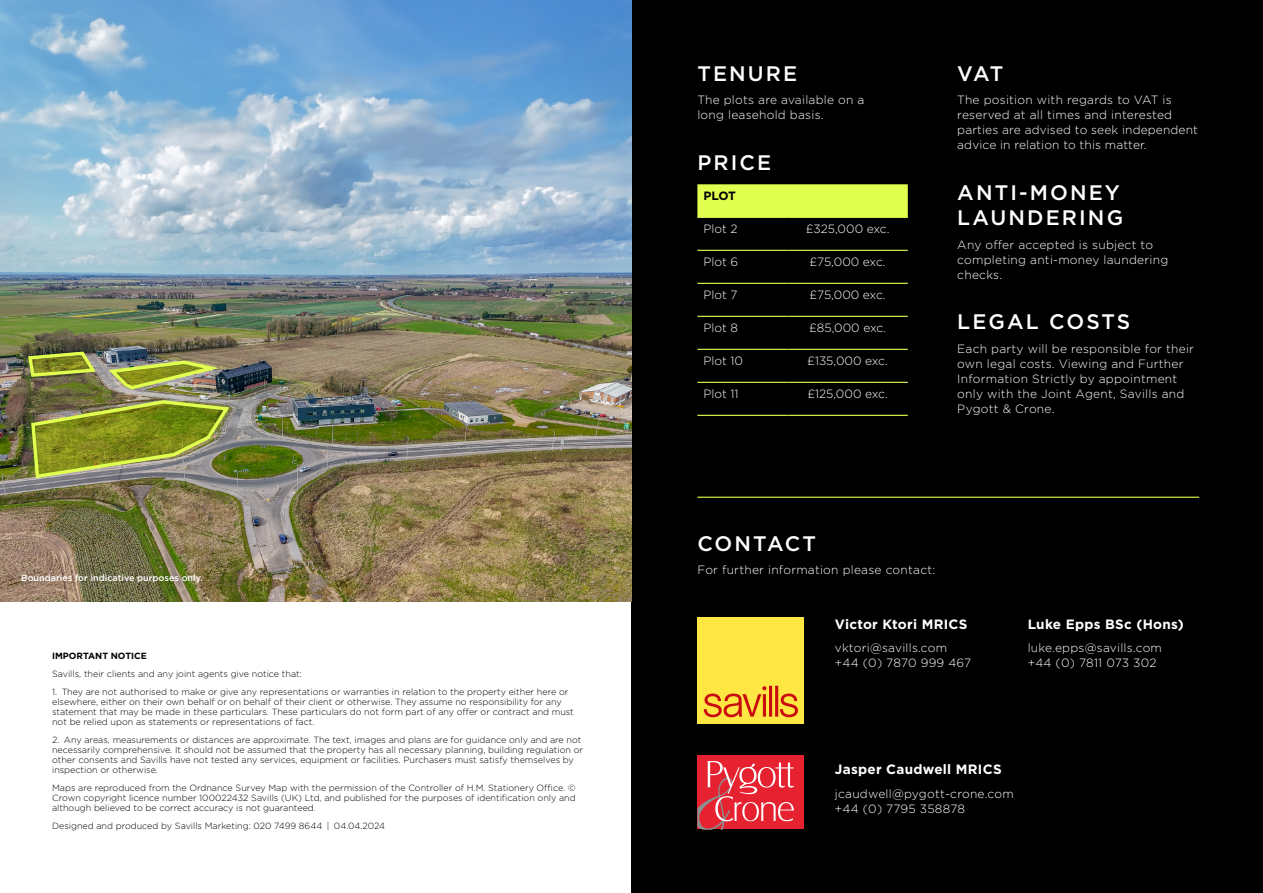
<style>
.page{position:relative;width:1263px;height:893px;background:#fff}
.page>*{position:absolute;margin:0;border:0;box-sizing:border-box;transform-origin:0 0}
.t1{font:500 21px/25.2px "Gotham";letter-spacing:.1em;color:#fff}
.t2{font:700 13.5px "Gotham";letter-spacing:.02em;color:#fff}
.t3{font:300 12px/15px "Gotham";letter-spacing:.02em;color:#fff}
.t4{font:300 12px "Gotham";color:#fff}
.t5{font:700 12px "Gotham";color:#000}
.t6{font:300 9px/9.9px "Gotham";color:#000}
.t7{font:500 9px "Gotham";color:#fff}
.t8{font:700 9px "Gotham";color:#000}
</style>
<div class="page">
<div style="left:631px;top:0;width:632px;height:893px;background:#000"></div>
<img style="left:0;top:0;width:631px;height:602px">
<div style="left:697px;top:184px;width:211px;height:33px;background:#e0ff4f"></div>
<hr style="left:697px;top:217px;width:90px;height:1px;background:#e0ff4f">
<hr style="left:787px;top:217px;width:121px;height:1px;background:#e0ff4f">
<hr style="left:697px;top:250px;width:90px;height:1px;background:#e0ff4f">
<hr style="left:787px;top:250px;width:121px;height:1px;background:#e0ff4f">
<hr style="left:697px;top:283px;width:90px;height:1px;background:#e0ff4f">
<hr style="left:787px;top:283px;width:121px;height:1px;background:#e0ff4f">
<hr style="left:697px;top:316px;width:90px;height:1px;background:#e0ff4f">
<hr style="left:787px;top:316px;width:121px;height:1px;background:#e0ff4f">
<hr style="left:697px;top:349px;width:90px;height:1px;background:#e0ff4f">
<hr style="left:787px;top:349px;width:121px;height:1px;background:#e0ff4f">
<hr style="left:697px;top:382px;width:90px;height:1px;background:#e0ff4f">
<hr style="left:787px;top:382px;width:121px;height:1px;background:#e0ff4f">
<hr style="left:697px;top:415px;width:90px;height:1px;background:#e0ff4f">
<hr style="left:787px;top:415px;width:121px;height:1px;background:#e0ff4f">
<div style="left:697px;top:618px;width:107px;height:106px;background:#ffe743"></div>
<svg style="left:704px;top:686px;width:94px;height:31px"></svg>
<hr style="left:697px;top:497px;width:502px;height:1px;background:#e0ff4f">
<img style="left:29px;top:398px;width:203px;height:82px">
<img style="left:105px;top:359px;width:110px;height:32px">
<svg style="left:26px;top:349px;width:73px;height:30px;background:#858d3d"></svg>
<div style="left:697px;top:755px;width:107px;height:74px;background:#e62130"></div>
<svg style="left:697px;top:761px;width:97px;height:68px"></svg>
<p class="t7" style="left:21px;top:572px;width:183px">Boundaries for indicative purposes only.</p>
<p class="t8" style="left:52px;top:649px;width:96px">IMPORTANT NOTICE</p>
<p class="t6" style="left:52px;top:669px;width:251px">Savills, their clients and any joint agents give notice that:</p>
<p class="t6" style="left:52px;top:687px;width:523px">1. They are not authorised to make or give any representations or warranties in relation to the property either here or elsewhere, either on their own behalf or on behalf of their client or otherwise. They assume no responsibility for any statement that may be made in these particulars. These particulars do not form part of any offer or contract and must not be relied upon as statements or representations of fact.</p>
<p class="t6" style="left:52px;top:735px;width:532px">2. Any areas, measurements or distances are approximate. The text, images and plans are for guidance only and are not necessarily comprehensive. It should not be assumed that the property has all necessary planning, building regulation or other consents and Savills have not tested any services, equipment or facilities. Purchasers must satisfy themselves by inspection or otherwise.</p>
<p class="t6" style="left:52px;top:783px;width:525px;text-align:justify">Maps are reproduced from the Ordnance Survey Map with the permission of the Controller of H.M. Stationery Office. © Crown copyright licence number 100022432 Savills (UK) Ltd, and published for the purposes of identification only and although believed to be correct accuracy is not guaranteed.</p>
<p class="t6" style="left:52px;top:821px;width:335px">Designed and produced by Savills Marketing: 020 7499 8644 | 04.04.2024</p>
<h1 class="t1" style="left:697px;top:60px;width:101px">TENURE</h1>
<h3 class="t3" style="left:697px;top:92px;width:168px">The plots are available on a long leasehold basis.</h3>
<h1 class="t1" style="left:697px;top:149px;width:75px">PRICE</h1>
<h3 class="t5" style="left:703px;top:188px;width:34px">PLOT</h3>
<h3 class="t3" style="left:703px;top:221px;width:36px">Plot 2</h3>
<h3 class="t4" style="left:806px;top:221px;width:85px">£325,000 exc.</h3>
<h3 class="t3" style="left:703px;top:254px;width:36px">Plot 6</h3>
<h3 class="t3" style="left:809px;top:254px;width:78px">£75,000 exc.</h3>
<h3 class="t3" style="left:703px;top:287px;width:36px">Plot 7</h3>
<h3 class="t3" style="left:809px;top:287px;width:78px">£75,000 exc.</h3>
<h3 class="t3" style="left:703px;top:320px;width:36px">Plot 8</h3>
<h3 class="t3" style="left:809px;top:320px;width:78px">£85,000 exc.</h3>
<h3 class="t3" style="left:703px;top:353px;width:41px">Plot 10</h3>
<h3 class="t4" style="left:807px;top:353px;width:82px">£135,000 exc.</h3>
<h3 class="t3" style="left:703px;top:386px;width:37px">Plot 11</h3>
<h3 class="t4" style="left:807px;top:386px;width:82px">£125,000 exc.</h3>
<h1 class="t1" style="left:957px;top:60px;width:48px">VAT</h1>
<h3 class="t3" style="left:957px;top:92px;width:242px">The position with regards to VAT is reserved at all times and interested parties are advised to seek independent advice in relation to this matter.</h3>
<h1 class="t1" style="left:957px;top:179px;width:167px">ANTI-MONEY<br>LAUNDERING</h1>
<h3 class="t3" style="left:957px;top:236px;width:213px">Any offer accepted is subject to completing anti-money laundering checks.</h3>
<h1 class="t1" style="left:957px;top:309px;width:175px">LEGAL COSTS</h1>
<h3 class="t3" style="left:957px;top:341px;width:238px">Each party will be responsible for their own legal costs. Viewing and Further Information Strictly by appointment only with the Joint Agent, Savills and Pygott &amp; Crone.</h3>
<h1 class="t1" style="left:697px;top:531px;width:120px">CONTACT</h1>
<h3 class="t3" style="left:697px;top:562px;width:239px">For further information please contact:</h3>
<h2 class="t2" style="left:835px;top:615px;width:134px">Victor Ktori MRICS</h2>
<h3 class="t3" style="left:835px;top:640px;width:138px">vktori@savills.com +44 (0) 7870 999 467</h3>
<h2 class="t2" style="left:1028px;top:615px;width:158px">Luke Epps BSc (Hons)</h2>
<h3 class="t3" style="left:1028px;top:640px;width:136px">luke.epps@savills.com +44 (0) 7811 073 302</h3>
<h2 class="t2" style="left:835px;top:760px;width:168px">Jasper Caudwell MRICS</h2>
<h3 class="t3" style="left:835px;top:786px;width:180px">jcaudwell@pygott-crone.com +44 (0) 7795 358878</h3>
</div>
